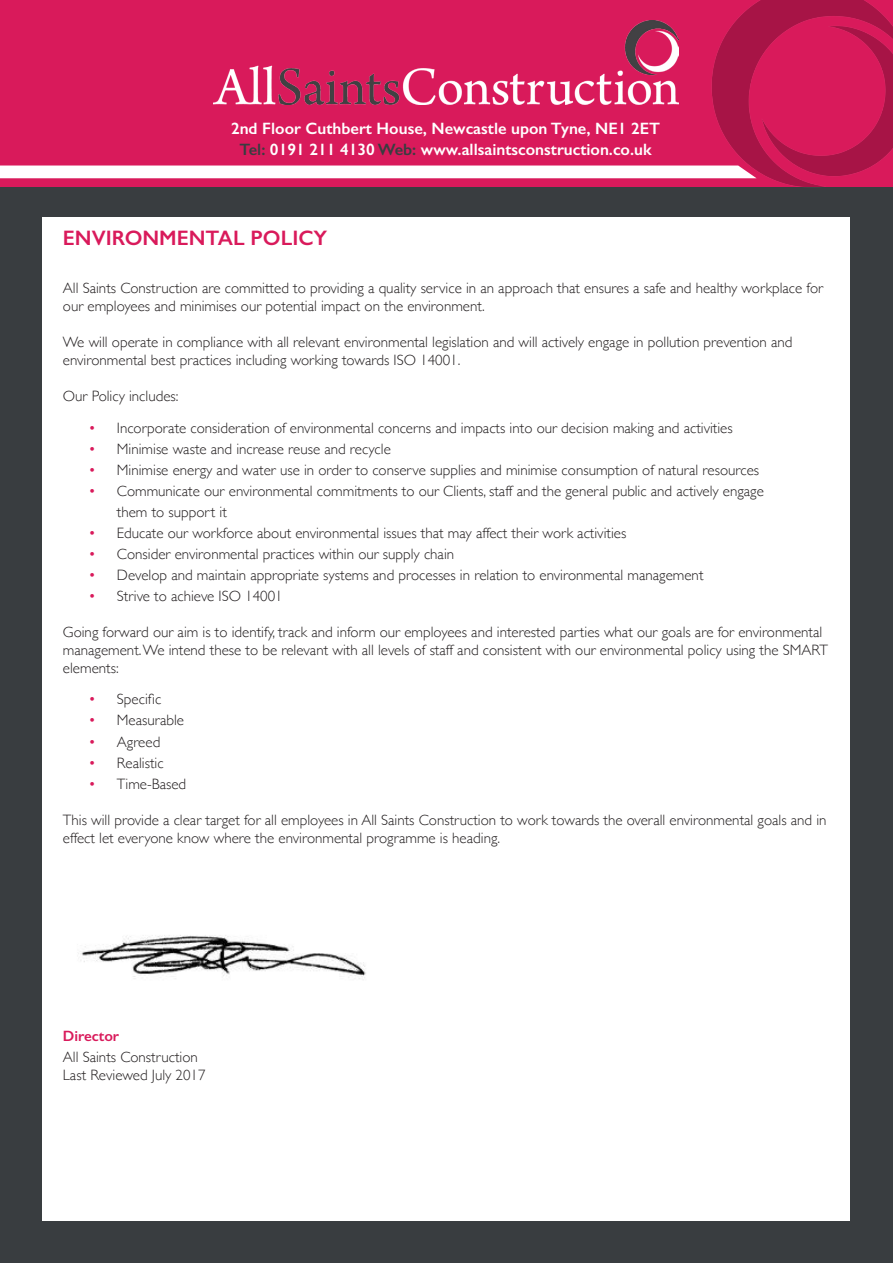
<style>
.page{position:relative;width:893px;height:1263px;background:#393d40}
.page>*{position:absolute;margin:0;border:0;box-sizing:border-box;transform-origin:0 0}
.t1{font:600 21px "Gill Sans";color:#d91a5b}
.t2{font:600 16.5px "Gill Sans";color:#fff}
.t3{font:300 15px/18px "Gill Sans";color:#231f20}
.t4{font:600 15px "Gill Sans";color:#d91a5b}
.s1{color:#393d40}
.s2{color:#d91a5b}
</style>
<div class="page">
<div style="left:0;top:0;width:893px;height:187px;background:#d91a5b"></div>
<img style="left:690px;top:0;width:203px;height:187px">
<div style="left:0;top:166px;width:757px;height:12px;background:#fff"></div>
<div style="left:43px;top:217px;width:807px;height:1003px;background:#fff"></div>
<img style="left:213px;top:20px;width:465px;height:85px">
<img style="left:78px;top:935px;width:288px;height:44px">
<p class="t2" style="left:231px;top:119px;width:431px">2nd Floor Cuthbert House, Newcastle upon Tyne, NE1 2ET</p>
<p class="t2" style="left:240px;top:140px;width:414px"><span class="s1">Tel:</span> 0191 211 4130 <span class="s1">Web:</span> www.allsaintsconstruction.co.uk</p>
<p class="t1" style="left:63px;top:225px;width:266px">ENVIRONMENTAL POLICY</p>
<p class="t3" style="left:63px;top:279px;width:762px">All Saints Construction are committed to providing a quality service in an approach that ensures a safe and healthy workplace for our employees and minimises our potential impact on the environment.</p>
<p class="t3" style="left:63px;top:333px;width:731px">We will operate in compliance with all relevant environmental legislation and will actively engage in pollution prevention and environmental best practices including working towards ISO 14001.</p>
<p class="t3" style="left:63px;top:387px;width:117px">Our Policy includes:</p>
<p class="t3" style="left:88px;top:418px;width:646px"><span class="s2">•</span> Incorporate consideration of environmental concerns and impacts into our decision making and activities</p>
<p class="t3" style="left:88px;top:439px;width:304px"><span class="s2">•</span> Minimise waste and increase reuse and recycle</p>
<p class="t3" style="left:88px;top:460px;width:672px"><span class="s2">•</span> Minimise energy and water use in order to conserve supplies and minimise consumption of natural resources</p>
<p class="t3" style="left:88px;top:481px;width:677px"><span class="s2">•</span> Communicate our environmental commitments to our Clients, staff and the general public and actively engage</p>
<p class="t3" style="left:117px;top:502px;width:111px">them to support it</p>
<p class="t3" style="left:88px;top:523px;width:539px"><span class="s2">•</span> Educate our workforce about environmental issues that may affect their work activities</p>
<p class="t3" style="left:88px;top:544px;width:367px"><span class="s2">•</span> Consider environmental practices within our supply chain</p>
<p class="t3" style="left:88px;top:565px;width:617px"><span class="s2">•</span> Develop and maintain appropriate systems and processes in relation to environmental management</p>
<p class="t3" style="left:88px;top:586px;width:196px"><span class="s2">•</span> Strive to achieve ISO 14001</p>
<p class="t3" style="left:63px;top:622px;width:767px">Going forward our aim is to identify, track and inform our employees and interested parties what our goals are for environmental management. We intend these to be relevant with all levels of staff and consistent with our environmental policy using the SMART elements:</p>
<p class="t3" style="left:88px;top:690px;width:74px"><span class="s2">•</span> Specific</p>
<p class="t3" style="left:88px;top:711px;width:97px"><span class="s2">•</span> Measurable</p>
<p class="t3" style="left:88px;top:732px;width:73px"><span class="s2">•</span> Agreed</p>
<p class="t3" style="left:88px;top:753px;width:77px"><span class="s2">•</span> Realistic</p>
<p class="t3" style="left:88px;top:774px;width:99px"><span class="s2">•</span> Time-Based</p>
<p class="t3" style="left:63px;top:810px;width:765px">This will provide a clear target for all employees in All Saints Construction to work towards the overall environmental goals and in effect let everyone know where the environmental programme is heading.</p>
<p class="t4" style="left:63px;top:1026px;width:58px">Director</p>
<p class="t3" style="left:63px;top:1047px;width:136px">All Saints Construction</p>
<p class="t3" style="left:63px;top:1065px;width:144px">Last Reviewed July 2017</p>
</div>
